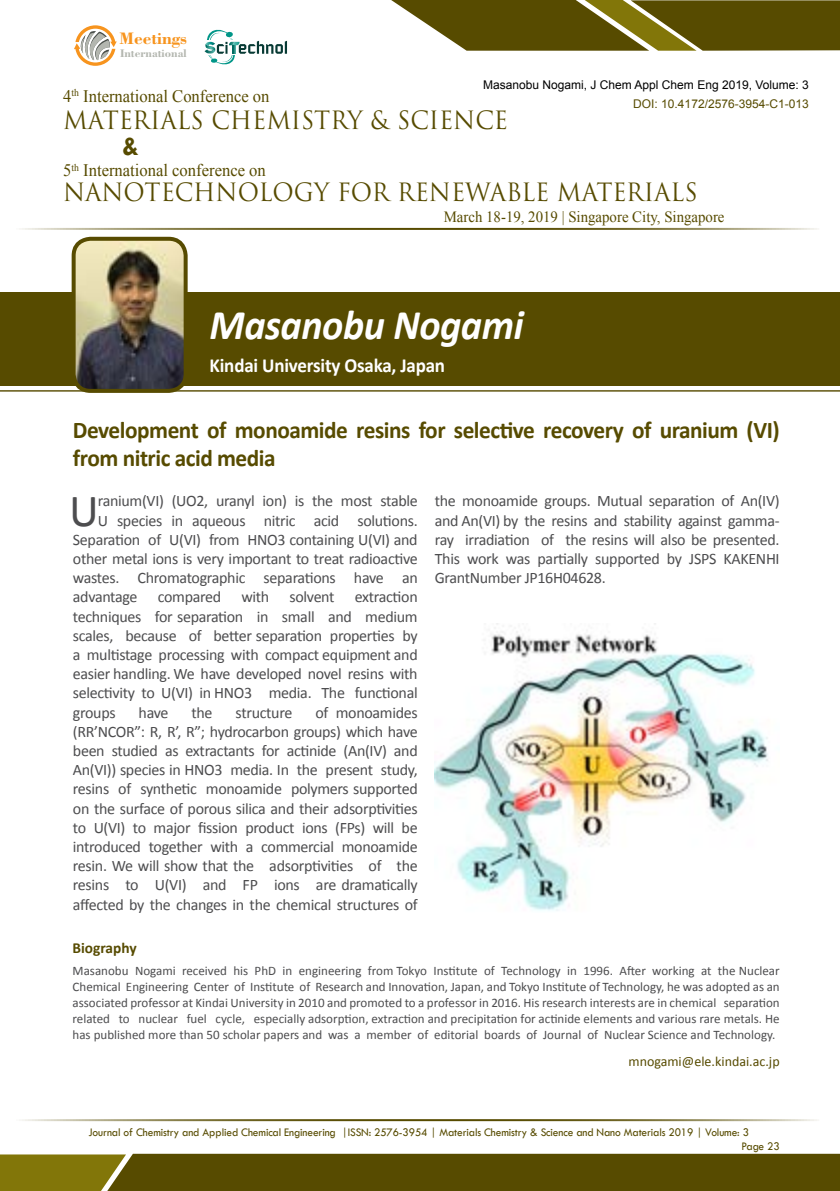
<style>
.page{position:relative;width:840px;height:1191px;background:#fff}
.page>*{position:absolute;margin:0;border:0;box-sizing:border-box;transform-origin:0 0}
.t1{font:46.2px "Calibri";color:#4d4d4f}
.t2{font:italic 700 42.4px "Calibri";letter-spacing:-.01em;color:#fff;scale:.95 1}
.t3{font:700 28px "Tw Cen";color:#574b00;scale:.95 1}
.t4{font:24.6px "Trajan Pro 3";color:#574b00;scale:.95 1}
.t5{font:700 24px/28px "Calibri";letter-spacing:-.02em;color:#574b00}
.t6{font:700 20px "Calibri";letter-spacing:-.01em;color:#fff;scale:.95 1}
.t7{font:700 17.6px "Bodoni BT";color:#f7941e}
.t8{font:17.4px "Times New Roman";color:#574b00;scale:.95 1}
.t9{font:16px/19.2px "Calibri";letter-spacing:-.02em;color:#4d4d4f;text-align:justify}
.t10{font:15.6px "Times New Roman";color:#574b00;scale:.95 1}
.t11{font:700 15.4px "Calibri";color:#574b00}
.t12{font:14px "Calibri";color:#574b00}
.t13{font:13px/16px "Calibri";color:#4d4d4f;text-align:justify}
.t14{font:12px/14.2px "Tw Cen";letter-spacing:-.01em;color:#574b00;scale:.95 1}
.t15{font:12px "Arial";color:#000}
.t16{font:12px "Arial";color:#574b00}
.t17{font:700 11.6px "Bodoni BT";color:#b3b6af}
</style>
<div class="page">
<hr style="left:12px;top:228px;width:807px;height:2px;background:#574b00">
<hr style="left:12px;top:1119px;width:807px;height:2px;background:#574b00">
<svg style="left:391px;top:0;width:449px;height:51px;background:#706521"></svg>
<svg style="left:0;top:1154px;width:840px;height:37px;background:#5e5203"></svg>
<svg style="left:74px;top:25px;width:43px;height:41px"></svg>
<svg style="left:204px;top:30px;width:83px;height:35px"></svg>
<div style="left:0;top:292px;width:840px;height:94px;background:#574b00"></div>
<hr style="left:0;top:390px;width:840px;height:2px;background:#574b00">
<img style="left:74px;top:239px;width:112px;height:152px">
<div style="left:72px;top:237px;width:116px;height:156px;border:4px solid #574b00;border-radius:17px"></div>
<img style="left:435px;top:623px;width:333px;height:288px">
<p class="t7" style="left:120px;top:28px;width:69px">Meetings</p>
<p class="t17" style="left:120px;top:46px;width:68px">International</p>
<p class="t15" style="left:483px;top:77px;width:327px">Masanobu Nogami, J Chem Appl Chem Eng 2019, Volume: 3</p>
<p class="t16" style="left:633px;top:96px;width:177px">DOI: 10.4172/2576-3954-C1-013</p>
<p class="t8" style="left:63px;top:84px;width:219px">4<sup>th</sup> International Conference on</p>
<h3 class="t4" style="left:63px;top:103px;width:469px">MATERIALS CHEMISTRY &amp; SCIENCE</h3>
<h3 class="t3" style="left:122px;top:129px;width:19px">&amp;</h3>
<p class="t8" style="left:63px;top:159px;width:215px">5<sup>th</sup> International conference on</p>
<h3 class="t4" style="left:63px;top:176px;width:669px">NANOTECHNOLOGY FOR RENEWABLE MATERIALS</h3>
<p class="t10" style="left:444px;top:206px;width:297px">March 18-19, 2019 | Singapore City, Singapore</p>
<h2 class="t2" style="left:210px;top:298px;width:332px">Masanobu Nogami</h2>
<p class="t6" style="left:210px;top:352px;width:249px">Kindai University Osaka, Japan</p>
<h3 class="t5" style="left:73px;top:416px;width:708px">Development of monoamide resins for selective recovery of uranium (VI) from nitric acid media</h3>
<h1 class="t1" style="left:69px;top:481px;width:31px">U</h1>
<p class="t9" style="left:98px;top:491px;width:321px">ranium(VI) (UO2, uranyl ion) is the most stable</p>
<p class="t9" style="left:98px;top:511px;width:321px">U species in aqueous nitric acid solutions.</p>
<p class="t9" style="left:73px;top:530px;width:346px">Separation of U(VI) from HNO3 containing U(VI) and</p>
<p class="t9" style="left:73px;top:549px;width:346px">other metal ions is very important to treat radioactive</p>
<p class="t9" style="left:73px;top:568px;width:346px">wastes. Chromatographic separations have an</p>
<p class="t9" style="left:73px;top:587px;width:66px">advantage</p>
<p class="t9" style="left:158px;top:587px;width:65px">compared</p>
<p class="t9" style="left:241px;top:587px;width:29px">with</p>
<p class="t9" style="left:289px;top:587px;width:47px">solvent</p>
<p class="t9" style="left:73px;top:587px;width:346px;text-indent:282px">extraction techniques for separation in small and medium scales, because of better separation properties by a multistage processing with compact equipment and easier handling. We have developed novel resins with selectivity to U(VI) in HNO3 media. The functional groups</p>
<p class="t9" style="left:73px;top:703px;width:346px;text-indent:242px">of monoamides (RR’NCOR”: R, R’, R”; hydrocarbon groups) which have been studied as extractants for actinide (An(IV) and An(VI)) species in HNO3 media. In the present study, resins of synthetic monoamide polymers supported on the surface of porous silica and their adsorptivities to U(VI) to major fission product ions (FPs) will be introduced together with a commercial monoamide resin. We will show that the adsorptivities of the resins to U(VI) and FP ions are dramatically affected by the changes in the chemical structures of</p>
<p class="t9" style="left:139px;top:703px;width:31px">have</p>
<p class="t9" style="left:191px;top:703px;width:23px">the</p>
<p class="t9" style="left:235px;top:703px;width:58px">structure</p>
<p class="t9" style="left:435px;top:491px;width:346px">the monoamide groups. Mutual separation of An(IV) and An(VI) by the resins and stability against gamma&shy;ray irradiation of the resins will also be presented.<br>This work was partially supported by JSPS KAKENHI GrantNumber JP16H04628.</p>
<p class="t11" style="left:73px;top:938px;width:66px">Biography</p>
<p class="t13" style="left:73px;top:963px;width:708px">Masanobu Nogami received his PhD in engineering from Tokyo Institute of Technology in 1996. After working at the Nuclear Chemical Engineering Center of Institute of Research and Innovation, Japan, and Tokyo Institute of Technology, he was adopted as an associated professor at Kindai University in 2010 and promoted to a professor in 2016. His research interests are in chemical separation related to nuclear fuel cycle, especially adsorption, extraction and precipitation for actinide elements and various rare metals. He has published more than 50 scholar papers and was a member of editorial boards of Journal of Nuclear Science and Technology.</p>
<p class="t12" style="left:628px;top:1052px;width:153px">mnogami@ele.kindai.ac.jp</p>
<p class="t14" style="left:741px;top:1125px;width:42px;text-indent:-653px">Journal of Chemistry and Applied Chemical Engineering |ISSN: 2576-3954 | Materials Chemistry &amp; Science and Nano Materials 2019 | Volume: 3<br>Page 23</p>
</div>
